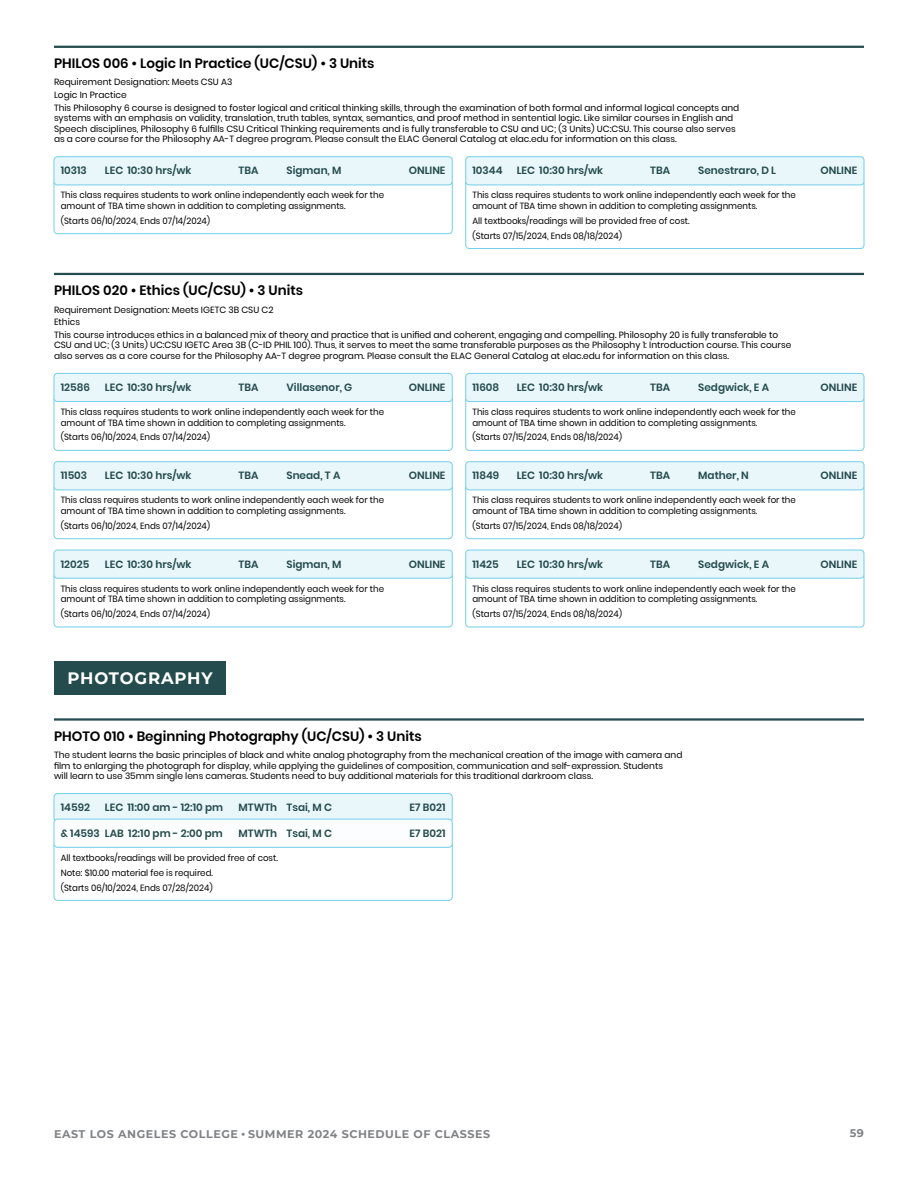
<style>
.page{position:relative;width:918px;height:1188px;background:#fff}
.page>*{position:absolute;margin:0;border:0;box-sizing:border-box;transform-origin:0 0}
.t1{font:700 16.5px "Montserrat";letter-spacing:.05em;color:#fff}
.t2{font:600 13.5px "Poppins";color:#000}
.t3{font:700 11.1px "Montserrat";letter-spacing:.05em;color:#808285}
.t4{font:600 10.5px "Poppins";color:#244b4d}
.t5{font:9px/10.5px "Poppins";color:#000;scale:.96 1}
.t6{font:9px/10.5px "Poppins";color:#000}
.s1{font-family:"Poppins";font-weight:500}
</style>
<div class="page">
<hr style="left:54px;top:46px;width:810px;height:2px;background:#244b4d">
<div style="left:54px;top:157px;width:398px;height:28px;background:#eaf7fa;border-radius:4px"></div>
<div style="left:54px;top:156px;width:399px;height:29px;border:1px solid #72cfe9;border-radius:4px"></div>
<svg style="left:53px;top:182px;width:400px;height:52px"></svg>
<div style="left:466px;top:157px;width:398px;height:28px;background:#eaf7fa;border-radius:4px"></div>
<div style="left:465px;top:156px;width:399px;height:29px;border:1px solid #72cfe9;border-radius:4px"></div>
<svg style="left:465px;top:182px;width:400px;height:67px"></svg>
<hr style="left:54px;top:273px;width:810px;height:2px;background:#244b4d">
<div style="left:54px;top:373px;width:398px;height:29px;background:#eaf7fa;border-radius:4px"></div>
<div style="left:54px;top:373px;width:399px;height:29px;border:1px solid #72cfe9;border-radius:4px"></div>
<svg style="left:53px;top:398px;width:400px;height:53px"></svg>
<div style="left:54px;top:462px;width:398px;height:28px;background:#eaf7fa;border-radius:4px"></div>
<div style="left:54px;top:461px;width:399px;height:29px;border:1px solid #72cfe9;border-radius:4px"></div>
<svg style="left:53px;top:487px;width:400px;height:52px"></svg>
<div style="left:54px;top:550px;width:398px;height:28px;background:#eaf7fa;border-radius:4px"></div>
<div style="left:54px;top:550px;width:399px;height:29px;border:1px solid #72cfe9;border-radius:4px"></div>
<svg style="left:53px;top:575px;width:400px;height:53px"></svg>
<div style="left:466px;top:373px;width:398px;height:29px;background:#eaf7fa;border-radius:4px"></div>
<div style="left:465px;top:373px;width:399px;height:29px;border:1px solid #72cfe9;border-radius:4px"></div>
<svg style="left:465px;top:398px;width:400px;height:53px"></svg>
<div style="left:466px;top:462px;width:398px;height:28px;background:#eaf7fa;border-radius:4px"></div>
<div style="left:465px;top:461px;width:399px;height:29px;border:1px solid #72cfe9;border-radius:4px"></div>
<svg style="left:465px;top:487px;width:400px;height:52px"></svg>
<div style="left:466px;top:550px;width:398px;height:28px;background:#eaf7fa;border-radius:4px"></div>
<div style="left:465px;top:550px;width:399px;height:29px;border:1px solid #72cfe9;border-radius:4px"></div>
<svg style="left:465px;top:575px;width:400px;height:53px"></svg>
<div style="left:54px;top:661px;width:171px;height:34px;background:#244b4d"></div>
<hr style="left:54px;top:718px;width:810px;height:3px;background:#244b4d">
<div style="left:54px;top:794px;width:398px;height:28px;background:#eaf7fa;border-radius:4px"></div>
<div style="left:54px;top:793px;width:399px;height:29px;border:1px solid #72cfe9;border-radius:4px"></div>
<div style="left:54px;top:819px;width:398px;height:28px;background:#fbfdfe;border-radius:4px"></div>
<div style="left:54px;top:819px;width:399px;height:29px;border:1px solid #72cfe9;border-radius:4px"></div>
<svg style="left:53px;top:844px;width:400px;height:57px"></svg>
<h2 class="t2" style="left:54px;top:56px;width:322px">PHILOS 006 • Logic In Practice (UC/CSU) • 3 Units</h2>
<p class="t6" style="left:54px;top:76px;width:687px;line-height:12.6px">Requirement Designation: Meets CSU A3<br>Logic In Practice<br>This Philosophy 6 course is designed to foster logical and critical thinking skills, through the examination of both formal and informal logical concepts and</p>
<p class="t6" style="left:54px;top:113px;width:683px">systems with an emphasis on validity, translation, truth tables, syntax, semantics, and proof method in sentential logic. Like similar courses in English and<br>Speech disciplines, Philosophy 6 fulfills CSU Critical Thinking requirements and is fully transferable to CSU and UC; (3 Units) UC:CSU. This course also serves as a core course for the Philosophy AA-T degree program. Please consult the ELAC General Catalog at elac.edu for information on this class.</p>
<p class="t4" style="left:61px;top:165px;width:28px">10313</p>
<p class="t4" style="left:105px;top:165px;width:88px">LEC 10:30 hrs/wk</p>
<p class="t4" style="left:238px;top:165px;width:21px">TBA</p>
<p class="t4" style="left:286px;top:165px;width:57px">Sigman, M</p>
<p class="t4" style="left:409px;top:165px;width:38px">ONLINE</p>
<p class="t5" style="left:61px;top:190px;width:338px">This class requires students to work online independently each week for the amount of TBA time shown in addition to completing assignments.</p>
<p class="t5" style="left:61px;top:215px;width:157px">(Starts 06/10/2024, Ends 07/14/2024)</p>
<p class="t4" style="left:472px;top:165px;width:32px">10344</p>
<p class="t4" style="left:517px;top:165px;width:88px">LEC 10:30 hrs/wk</p>
<p class="t4" style="left:650px;top:165px;width:21px">TBA</p>
<p class="t4" style="left:698px;top:165px;width:79px">Senestraro, D L</p>
<p class="t4" style="left:821px;top:165px;width:38px">ONLINE</p>
<p class="t5" style="left:472px;top:190px;width:338px">This class requires students to work online independently each week for the amount of TBA time shown in addition to completing assignments.</p>
<p class="t5" style="left:472px;top:213px;width:228px;line-height:14.9px">All textbooks/readings will be provided free of cost. (Starts 07/15/2024, Ends 08/18/2024)</p>
<h2 class="t2" style="left:54px;top:283px;width:251px">PHILOS 020 • Ethics (UC/CSU) • 3 Units</h2>
<p class="t6" style="left:54px;top:303px;width:726px;line-height:12.6px">Requirement Designation: Meets IGETC 3B CSU C2<br>Ethics<br>This course introduces ethics in a balanced mix of theory and practice that is unified and coherent, engaging and compelling. Philosophy 20 is fully transferable to</p>
<p class="t6" style="left:54px;top:340px;width:739px">CSU and UC; (3 Units) UC:CSU IGETC Area 3B (C-ID PHIL 100). Thus, it serves to meet the same transferable purposes as the Philosophy 1: Introduction course. This course also serves as a core course for the Philosophy AA-T degree program. Please consult the ELAC General Catalog at elac.edu for information on this class.</p>
<p class="t4" style="left:61px;top:381px;width:31px">12586</p>
<p class="t4" style="left:105px;top:381px;width:88px">LEC 10:30 hrs/wk</p>
<p class="t4" style="left:238px;top:381px;width:21px">TBA</p>
<p class="t4" style="left:286px;top:381px;width:67px">Villasenor, G</p>
<p class="t4" style="left:409px;top:381px;width:38px">ONLINE</p>
<p class="t5" style="left:61px;top:407px;width:338px">This class requires students to work online independently each week for the amount of TBA time shown in addition to completing assignments.</p>
<p class="t5" style="left:61px;top:432px;width:157px">(Starts 06/10/2024, Ends 07/14/2024)</p>
<p class="t4" style="left:61px;top:470px;width:28px">11503</p>
<p class="t4" style="left:105px;top:470px;width:88px">LEC 10:30 hrs/wk</p>
<p class="t4" style="left:238px;top:470px;width:21px">TBA</p>
<p class="t4" style="left:286px;top:470px;width:55px">Snead, T A</p>
<p class="t4" style="left:409px;top:470px;width:38px">ONLINE</p>
<p class="t5" style="left:61px;top:495px;width:338px">This class requires students to work online independently each week for the amount of TBA time shown in addition to completing assignments.</p>
<p class="t5" style="left:61px;top:520px;width:157px">(Starts 06/10/2024, Ends 07/14/2024)</p>
<p class="t4" style="left:61px;top:558px;width:30px">12025</p>
<p class="t4" style="left:105px;top:558px;width:88px">LEC 10:30 hrs/wk</p>
<p class="t4" style="left:238px;top:558px;width:21px">TBA</p>
<p class="t4" style="left:286px;top:558px;width:57px">Sigman, M</p>
<p class="t4" style="left:409px;top:558px;width:38px">ONLINE</p>
<p class="t5" style="left:61px;top:583px;width:338px">This class requires students to work online independently each week for the amount of TBA time shown in addition to completing assignments.</p>
<p class="t5" style="left:61px;top:609px;width:157px">(Starts 06/10/2024, Ends 07/14/2024)</p>
<p class="t4" style="left:472px;top:381px;width:28px">11608</p>
<p class="t4" style="left:517px;top:381px;width:88px">LEC 10:30 hrs/wk</p>
<p class="t4" style="left:650px;top:381px;width:21px">TBA</p>
<p class="t4" style="left:698px;top:381px;width:72px">Sedgwick, E A</p>
<p class="t4" style="left:821px;top:381px;width:38px">ONLINE</p>
<p class="t5" style="left:472px;top:407px;width:338px">This class requires students to work online independently each week for the amount of TBA time shown in addition to completing assignments.</p>
<p class="t5" style="left:472px;top:432px;width:157px">(Starts 07/15/2024, Ends 08/18/2024)</p>
<p class="t4" style="left:472px;top:470px;width:28px">11849</p>
<p class="t4" style="left:517px;top:470px;width:88px">LEC 10:30 hrs/wk</p>
<p class="t4" style="left:650px;top:470px;width:21px">TBA</p>
<p class="t4" style="left:698px;top:470px;width:52px">Mather, N</p>
<p class="t4" style="left:821px;top:470px;width:38px">ONLINE</p>
<p class="t5" style="left:472px;top:495px;width:338px">This class requires students to work online independently each week for the amount of TBA time shown in addition to completing assignments.</p>
<p class="t5" style="left:472px;top:520px;width:157px">(Starts 07/15/2024, Ends 08/18/2024)</p>
<p class="t4" style="left:472px;top:558px;width:28px">11425</p>
<p class="t4" style="left:517px;top:558px;width:88px">LEC 10:30 hrs/wk</p>
<p class="t4" style="left:650px;top:558px;width:21px">TBA</p>
<p class="t4" style="left:698px;top:558px;width:72px">Sedgwick, E A</p>
<p class="t4" style="left:821px;top:558px;width:38px">ONLINE</p>
<p class="t5" style="left:472px;top:583px;width:338px">This class requires students to work online independently each week for the amount of TBA time shown in addition to completing assignments.</p>
<p class="t5" style="left:472px;top:609px;width:157px">(Starts 07/15/2024, Ends 08/18/2024)</p>
<h1 class="t1" style="left:68px;top:666px;width:147px">PHOTOGRAPHY</h1>
<h2 class="t2" style="left:54px;top:728px;width:369px">PHOTO 010 • Beginning Photography (UC/CSU) • 3 Units</h2>
<p class="t6" style="left:54px;top:750px;width:630px">The student learns the basic principles of black and white analog photography from the mechanical creation of the image with camera and film to enlarging the photograph for display, while applying the guidelines of composition, communication and self-expression. Students<br>will learn to use 35mm single lens cameras. Students need to buy additional materials for this traditional darkroom class.</p>
<p class="t4" style="left:61px;top:802px;width:31px">14592</p>
<p class="t4" style="left:105px;top:802px;width:120px">LEC 11:00 am - 12:10 pm</p>
<p class="t4" style="left:238px;top:802px;width:95px">MTWTh Tsai, M C</p>
<p class="t4" style="left:410px;top:802px;width:37px">E7 B021</p>
<p class="t4" style="left:61px;top:827px;width:164px">&amp; 14593 LAB 12:10 pm - 2:00 pm</p>
<p class="t4" style="left:238px;top:827px;width:95px">MTWTh Tsai, M C</p>
<p class="t4" style="left:410px;top:827px;width:37px">E7 B021</p>
<p class="t5" style="left:61px;top:850px;width:228px;line-height:14.9px">All textbooks/readings will be provided free of cost.<br>Note: $10.00 material fee is required.<br>(Starts 06/10/2024, Ends 07/28/2024)</p>
<p class="t3" style="left:54px;top:1126px;width:438px">EAST LOS ANGELES COLLEGE <span class="s1">•</span> SUMMER 2024 SCHEDULE OF CLASSES</p>
<p class="t3" style="left:850px;top:1125px;width:16px">59</p>
</div>
